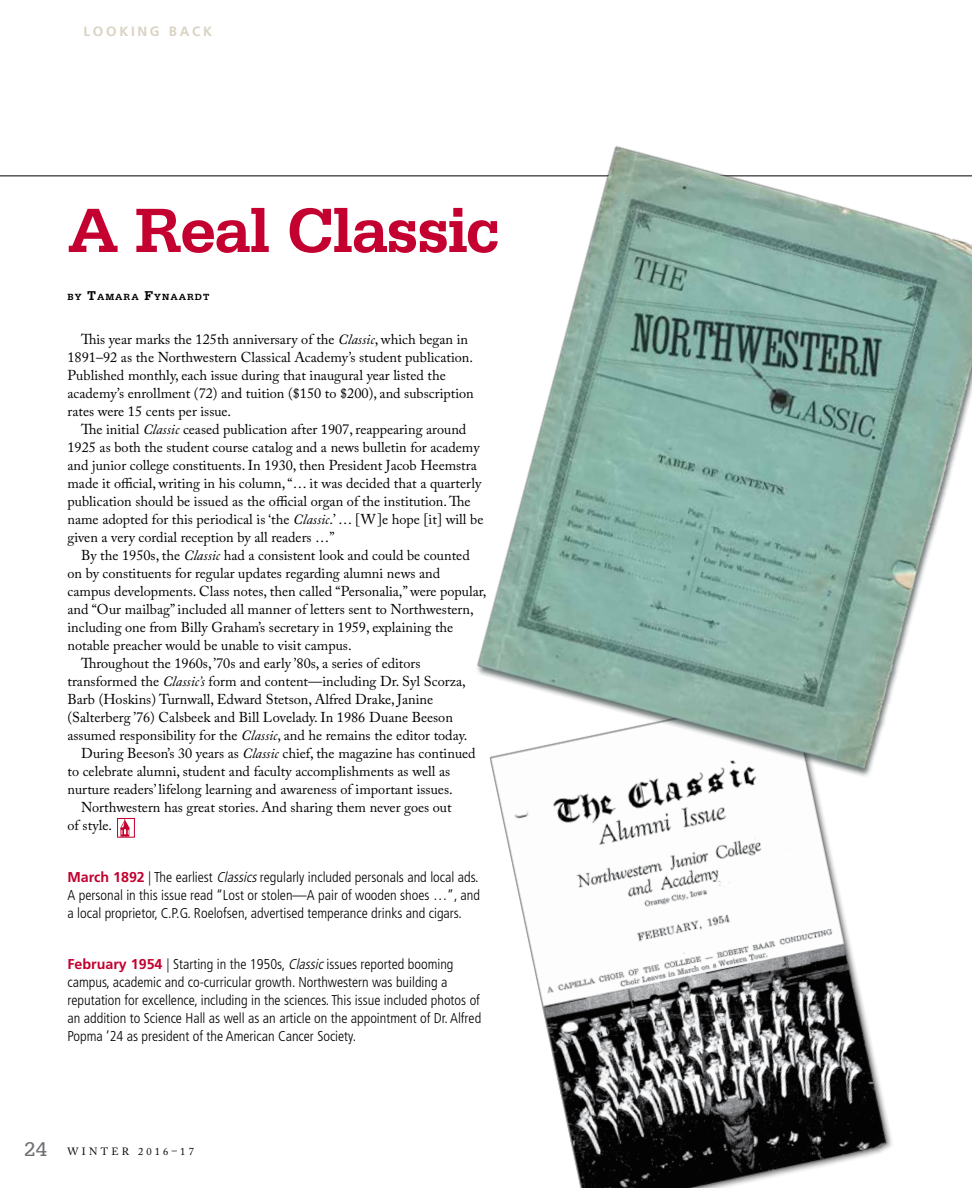
<style>
.page{position:relative;width:972px;height:1188px;background:#fff}
.page>*{position:absolute;margin:0;border:0;box-sizing:border-box;transform-origin:0 0}
.t1{font:700 66px "Serifa";letter-spacing:-.035em;color:#c3002f}
.t2{font:14.25px/18px "Adobe Caslon Pro";color:#000}
.t3{font:300 condensed 14.25px/18px "Frutiger";color:#000;text-align:justify}
.t4{font:700 13.5px "Frutiger";letter-spacing:.2em;color:#d9d3c2}
.t5{font:10.5px "Adobe Caslon Pro";letter-spacing:.3em;color:#000}
.t6{font:700 9.45px "Serifa";letter-spacing:.1em;color:#000}
.s1{font-size:13.5px}
.s2{font-style:italic}
.s3{font-weight:700;font-stretch:normal;color:#c3002f}
.s4{font-family:"Serifa";font-size:21px;color:#6d6e71}
</style>
<div class="page">
<hr style="left:0;top:175px;width:972px;height:1px;background:#000">
<img style="left:496px;top:791px;width:396px;height:397px">
<img style="left:451px;top:146px;width:521px;height:645px">
<div style="left:117px;top:818px;width:18px;height:20px;border:1px solid #c3002f"></div>
<svg style="left:120px;top:818px;width:10px;height:19px"></svg>
<p class="t4" style="left:83px;top:23px;width:130px">LOOKING BACK</p>
<h1 class="t1" style="left:68px;top:192px;width:433px">A Real Classic</h1>
<p class="t6" style="left:68px;top:292px;width:143px">BY <span class="s1">T</span>AMARA <span class="s1">F</span>YNAARDT</p>
<p class="t2" style="left:68px;top:330px;width:408px;text-indent:13px">This year marks the 125th anniversary of the <span class="s2">Classic</span>, which began in 1891–92 as the Northwestern Classical Academy’s student publication.<br>Published monthly, each issue during that inaugural year listed the academy’s enrollment (72) and tuition ($150 to $200), and subscription rates were 15 cents per issue.</p>
<p class="t2" style="left:68px;top:420px;width:417px;text-indent:13px">The initial <span class="s2">Classic</span> ceased publication after 1907, reappearing around 1925 as both the student course catalog and a news bulletin for academy and junior college constituents. In 1930, then President Jacob Heemstra made it official, writing in his column, “… it was decided that a quarterly publication should be issued as the official organ of the institution. The name adopted for this periodical is ‘the <span class="s2">Classic</span>.’ … [W]e hope [it] will be given a very cordial reception by all readers …”</p>
<p class="t2" style="left:81px;top:546px;width:390px">By the 1950s, the <span class="s2">Classic</span> had a consistent look and could be counted</p>
<p class="t2" style="left:68px;top:564px;width:374px">on by constituents for regular updates regarding alumni news and</p>
<p class="t2" style="left:68px;top:582px;width:420px">campus developments. Class notes, then called “Personalia,” were popular,</p>
<p class="t2" style="left:68px;top:600px;width:408px">and “Our mailbag” included all manner of letters sent to Northwestern,</p>
<p class="t2" style="left:68px;top:618px;width:387px">including one from Billy Graham’s secretary in 1959, explaining the</p>
<p class="t2" style="left:68px;top:636px;width:286px">notable preacher would be unable to visit campus.</p>
<p class="t2" style="left:81px;top:654px;width:341px">Throughout the 1960s, ’70s and early ’80s, a series of editors</p>
<p class="t2" style="left:68px;top:672px;width:400px">transformed the <span class="s2">Classic’s</span> form and content—including Dr. Syl Scorza,</p>
<p class="t2" style="left:68px;top:690px;width:367px">Barb (Hoskins) Turnwall, Edward Stetson, Alfred Drake, Janine</p>
<p class="t2" style="left:68px;top:708px;width:387px">(Salterberg ’76) Calsbeek and Bill Lovelady. In 1986 Duane Beeson</p>
<p class="t2" style="left:68px;top:726px;width:401px">assumed responsibility for the <span class="s2">Classic</span>, and he remains the editor today.</p>
<p class="t2" style="left:81px;top:744px;width:396px">During Beeson’s 30 years as <span class="s2">Classic</span> chief, the magazine has continued</p>
<p class="t2" style="left:68px;top:762px;width:384px">to celebrate alumni, student and faculty accomplishments as well as</p>
<p class="t2" style="left:68px;top:780px;width:387px">nurture readers’ lifelong learning and awareness of important issues.</p>
<p class="t2" style="left:81px;top:798px;width:372px">Northwestern has great stories. And sharing them never goes out</p>
<p class="t2" style="left:68px;top:816px;width:46px">of style.</p>
<p class="t3" style="left:68px;top:868px;width:414px"><span class="s3">March 1892</span> | The earliest <span class="s2">Classics</span>regularly included personals and local ads.<br>A personal in this issue read “Lost or stolen—A pair of wooden shoes …”, and a local proprietor, C.P.G. Roelofsen, advertised temperance drinks and cigars.</p>
<p class="t3" style="left:68px;top:955px;width:415px;text-align:left"><span class="s3">February 1954</span> | Starting in the 1950s, <span class="s2">Classic</span>issues reported booming campus, academic and co-curricular growth. Northwestern was building a reputation for excellence, including in the sciences. This issue included photos of an addition to Science Hall as well as an article on the appointment of Dr. Alfred Popma ’24 as president of the American Cancer Society.</p>
<p class="t5" style="left:24px;top:1145px;width:171px"><span class="s4">24</span> WINTER 2016–17</p>
</div>
